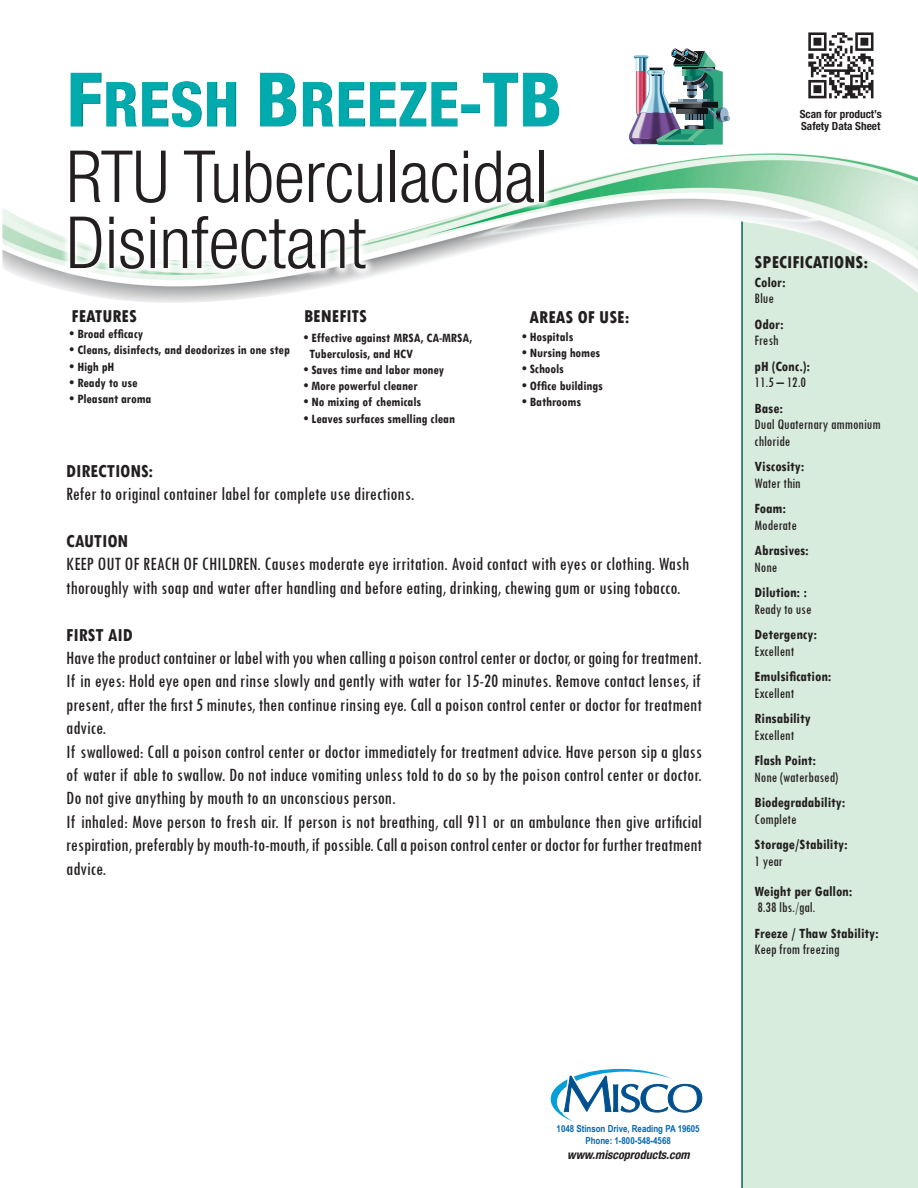
<style>
.page{position:relative;width:918px;height:1188px;background:#fff}
.page>*{position:absolute;margin:0;border:0;box-sizing:border-box;transform-origin:0 0}
.t1{font:300 condensed 72px "Helvetica Neue";color:#231f20}
.t2{font:800 condensed 62.55px "Helvetica Neue";color:#00aaad}
.t3{font:condensed 19.5px/23.4px "Tw Cen";color:#231f20;text-align:justify}
.t4{font:700 condensed 19.5px "Tw Cen";color:#231f20}
.t5{font:800 condensed 18px "Tw Cen";color:#231f20}
.t6{font:700 condensed 15px/16.5px "Tw Cen";color:#231f20}
.t7{font:condensed 15px/16.5px "Tw Cen";color:#231f20}
.t8{font:700 condensed 13.5px "Tw Cen";color:#231f20}
.t9{font:italic 700 condensed 12px "Helvetica Neue";color:#231f20}
.t10{font:700 condensed 11.25px "Helvetica Neue";color:#231f20}
.t11{font:700 9.6px "Arial Narrow";color:#0166b3}
.s1{font-size:75.75px}
.s2{font-weight:400}
.s3{font-weight:700}
</style>
<div class="page">
<svg style="left:70px;top:72px;width:490px;height:56px"></svg>
<svg style="left:551px;top:1069px;width:151px;height:53px"></svg>
<div style="left:742px;top:196px;width:176px;height:992px;background:#d8ecdd"></div>
<hr style="left:741px;top:180px;width:2px;height:1008px;background:#006654">
<img style="left:2px;top:153px;width:916px;height:151px">
<img style="left:808px;top:32px;width:66px;height:67px">
<svg style="left:629px;top:48px;width:101px;height:97px"></svg>
<div style="left:60px;top:141px;width:494px;height:138px;background:#fff"></div>
<h2 class="t2" style="left:66px;top:66px;width:497px"><span class="s1">F</span>RESH <span class="s1">B</span>REEZE-<span class="s1">TB</span></h2>
<p class="t1" style="left:66px;top:135px;width:484px">RTU Tuberculacidal</p>
<p class="t1" style="left:66px;top:201px;width:301px">Disinfectant</p>
<p class="t5" style="left:72px;top:306px;width:67px">FEATURES</p>
<p class="t5" style="left:304px;top:306px;width:64px">BENEFITS</p>
<p class="t5" style="left:530px;top:307px;width:102px">AREAS OF USE:</p>
<p class="t8" style="left:70px;top:326px;width:75px">• Broad efficacy</p>
<p class="t8" style="left:70px;top:342px;width:222px">• Cleans, disinfects, and deodorizes in one step</p>
<p class="t8" style="left:70px;top:358px;width:46px">• High pH</p>
<p class="t8" style="left:70px;top:374px;width:69px">• Ready to use</p>
<p class="t8" style="left:70px;top:391px;width:83px">• Pleasant aroma</p>
<p class="t8" style="left:522px;top:329px;width:53px">• Hospitals</p>
<p class="t8" style="left:522px;top:345px;width:80px">• Nursing homes</p>
<p class="t8" style="left:522px;top:361px;width:43px">• Schools</p>
<p class="t8" style="left:522px;top:377px;width:82px">• Office buildings</p>
<p class="t8" style="left:522px;top:393px;width:60px">• Bathrooms</p>
<p class="t8" style="left:304px;top:329px;width:170px">• Effective against MRSA, CA-MRSA,</p>
<p class="t8" style="left:310px;top:346px;width:105px">Tuberculosis, and HCV</p>
<p class="t8" style="left:304px;top:362px;width:142px">• Saves time and labor money</p>
<p class="t8" style="left:304px;top:378px;width:115px">• More powerful cleaner</p>
<p class="t8" style="left:304px;top:394px;width:119px">• No mixing of chemicals</p>
<p class="t8" style="left:304px;top:410px;width:153px">• Leaves surfaces smelling clean</p>
<p class="t4" style="left:66px;top:459px;width:88px">DIRECTIONS:</p>
<p class="t3" style="left:66px;top:482px;width:350px">Refer to original container label for complete use directions.</p>
<p class="t4" style="left:66px;top:529px;width:63px">CAUTION</p>
<p class="t3" style="left:66px;top:552px;width:624px">KEEP OUT OF REACH OF CHILDREN. Causes moderate eye irritation. Avoid contact with eyes or clothing. Wash thoroughly with soap and water after handling and before eating, drinking, chewing gum or using tobacco.</p>
<p class="t4" style="left:66px;top:623px;width:68px">FIRST AID</p>
<p class="t3" style="left:66px;top:646px;width:637px">Have the product container or label with you when calling a poison control center or doctor, or going for treatment.</p>
<p class="t3" style="left:66px;top:669px;width:637px">If in eyes: Hold eye open and rinse slowly and gently with water for 15-20 minutes. Remove contact lenses, if present, after the first 5 minutes, then continue rinsing eye. Call a poison control center or doctor for treatment advice.</p>
<p class="t3" style="left:66px;top:739px;width:637px">If swallowed: Call a poison control center or doctor immediately for treatment advice. Have person sip a glass of water if able to swallow. Do not induce vomiting unless told to do so by the poison control center or doctor.<br>Do not give anything by mouth to an unconscious person.</p>
<p class="t3" style="left:66px;top:810px;width:637px">If inhaled: Move person to fresh air. If person is not breathing, call 911 or an ambulance then give artificial respiration, preferably by mouth-to-mouth, if possible. Call a poison control center or doctor for further treatment advice.</p>
<p class="t10" style="left:800px;top:108px;width:83px">Scan for product’s</p>
<p class="t10" style="left:801px;top:119px;width:81px">Safety Data Sheet</p>
<p class="t5" style="left:755px;top:252px;width:115px">SPECIFICATIONS:</p>
<p class="t6" style="left:755px;top:273px;width:32px">Color:<br><span class="s2">Blue</span></p>
<p class="t6" style="left:755px;top:315px;width:30px">Odor:<br><span class="s2">Fresh</span></p>
<p class="t6" style="left:755px;top:357px;width:57px">pH (Conc.):<br><span class="s2">11.5 – 12.0</span></p>
<p class="t7" style="left:755px;top:399px;width:128px"><span class="s3">Base:<br></span>Dual Quaternary ammonium chloride</p>
<p class="t6" style="left:755px;top:458px;width:51px">Viscosity:<br><span class="s2">Water thin</span></p>
<p class="t7" style="left:755px;top:500px;width:44px"><span class="s3">Foam:<br></span>Moderate</p>
<p class="t6" style="left:755px;top:542px;width:56px">Abrasives:<br><span class="s2">None</span></p>
<p class="t6" style="left:755px;top:584px;width:58px">Dilution: :<br><span class="s2">Ready to use</span></p>
<p class="t6" style="left:755px;top:626px;width:64px">Detergency:<br><span class="s2">Excellent</span></p>
<p class="t6" style="left:755px;top:668px;width:78px">Emulsification:<br><span class="s2">Excellent</span></p>
<p class="t6" style="left:755px;top:710px;width:58px">Rinsability<br><span class="s2">Excellent</span></p>
<p class="t7" style="left:755px;top:752px;width:85px"><span class="s3">Flash Point:<br></span>None (waterbased)</p>
<p class="t6" style="left:755px;top:794px;width:92px">Biodegradability:<br><span class="s2">Complete</span></p>
<p class="t6" style="left:755px;top:836px;width:94px">Storage/Stability:<br><span class="s2">1 year</span></p>
<p class="t6" style="left:755px;top:882px;width:99px">Weight per Gallon:<br><span class="s2">8.38 lbs./gal.</span></p>
<p class="t6" style="left:755px;top:924px;width:125px">Freeze / Thaw Stability:<br><span class="s2">Keep from freezing</span></p>
<p class="t11" style="left:557px;top:1121px;width:145px">1048 Stinson Drive, Reading PA 19605</p>
<p class="t11" style="left:585px;top:1133px;width:87px">Phone: 1-800-548-4568</p>
<p class="t9" style="left:567px;top:1148px;width:124px">www.miscoproducts.com</p>
</div>
